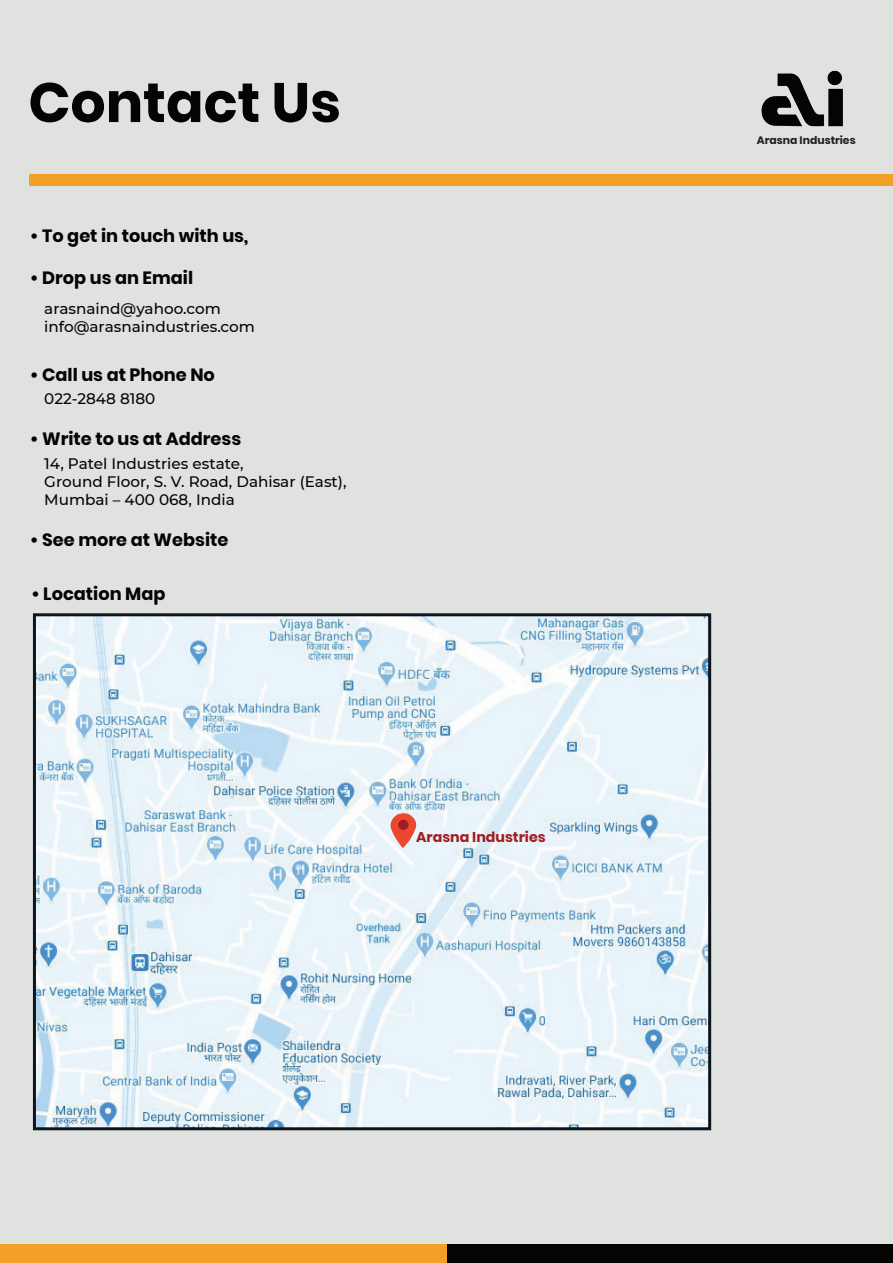
<style>
.page{position:relative;width:893px;height:1263px;background:#e0e2e0}
.page>*{position:absolute;margin:0;border:0;box-sizing:border-box;transform-origin:0 0}
.t1{font:55.35px "Poppins";color:#040503}
.t2{font:17.7px "Poppins";color:#040503}
.t3{font:500 15.15px/17.9px "Montserrat";color:#040503}
.t4{font:14.25px "Poppins";color:#a11d20}
.t5{font:10.8px "Poppins";color:#231f20}
</style>
<div class="page">
<div style="left:30px;top:174px;width:863px;height:12px;background:#f4a026"></div>
<div style="left:0;top:1244px;width:893px;height:19px;background:#040503"></div>
<div style="left:0;top:1244px;width:446px;height:19px;background:#f4a026"></div>
<img style="left:761px;top:70px;width:82px;height:57px">
<img style="left:37px;top:617px;width:670px;height:509px">
<svg style="left:390px;top:812px;width:27px;height:36px"></svg>
<div style="left:398px;top:820px;width:10px;height:10px;background:#a11d20;border-radius:50%"></div>
<div style="left:33px;top:613px;width:678px;height:517px;border:3px solid #0f151f"></div>
<h1 class="t1" style="left:28px;top:71px;width:314px">Contact Us</h1>
<p class="t2" style="left:30px;top:225px;width:220px">• To get in touch with us,</p>
<p class="t2" style="left:30px;top:267px;width:164px">• Drop us an Email</p>
<p class="t3" style="left:44px;top:299px;width:212px">arasnaind@yahoo.com info@arasnaindustries.com</p>
<p class="t2" style="left:30px;top:365px;width:186px">• Call us at Phone No</p>
<p class="t3" style="left:44px;top:389px;width:113px">022-2848 8180</p>
<p class="t2" style="left:30px;top:429px;width:212px">• Write to us at Address</p>
<p class="t3" style="left:44px;top:454px;width:304px">14, Patel Industries estate,<br>Ground Floor, S. V. Road, Dahisar (East),<br>Mumbai – 400 068, India</p>
<p class="t2" style="left:30px;top:529px;width:200px">• See more at Website</p>
<p class="t2" style="left:31px;top:584px;width:136px">• Location Map</p>
<p class="t4" style="left:416px;top:829px;width:131px">Arasna Industries</p>
<p class="t5" style="left:757px;top:134px;width:100px">Arasna Industries</p>
</div>
